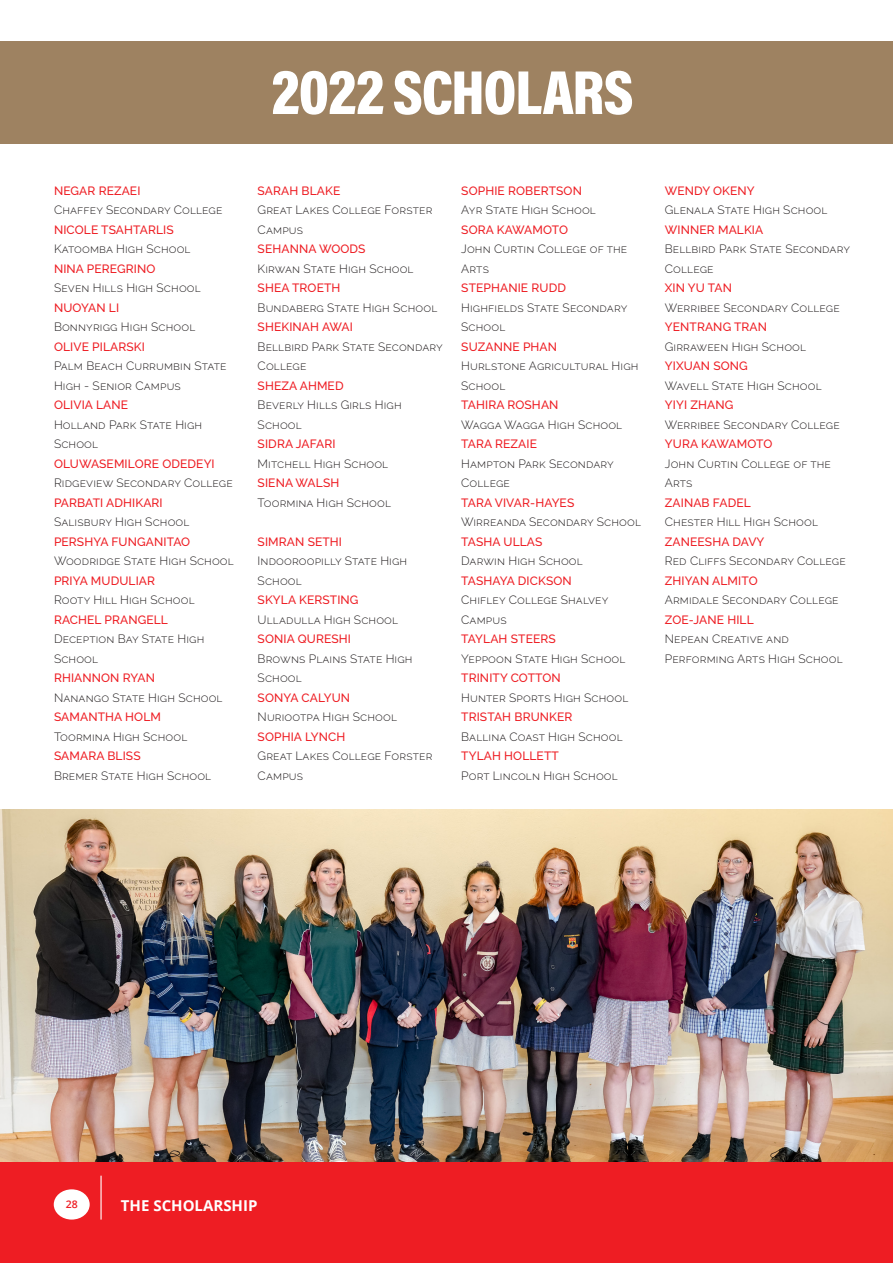
<style>
.page{position:relative;width:893px;height:1263px;background:#fff}
.page>*{position:absolute;margin:0;border:0;box-sizing:border-box;transform-origin:0 0}
.t1{font:900 63px "Acumin Pro Cond";letter-spacing:-.02em;color:#fff}
.t2{font:700 15px "Open Sans";color:#fff}
.t3{font:300 12px/19.5px "Raleway";letter-spacing:.01em;color:#231f20}
.t4{font:500 12px "Raleway";letter-spacing:.01em;color:#ee1d23}
.t5{font:600 10.5px "Open Sans";color:#ee1d23}
.s1{font-weight:500;color:#ee1d23}
</style>
<div class="page">
<div style="left:0;top:42px;width:893px;height:102px;background:#9e8261"></div>
<div style="left:0;top:1161px;width:893px;height:102px;background:#ee1d23"></div>
<hr style="left:100px;top:1176px;width:2px;height:43px;background:#fff">
<div style="left:54px;top:1189px;width:36px;height:30px;background:#fff;border-radius:50%"></div>
<img style="left:0;top:810px;width:893px;height:351px">
<p class="t1" style="left:271px;top:51px;width:364px">2022 SCHOLARS</p>
<p class="t3" style="left:54px;top:181px;width:170px"><span class="s1">NEGAR REZAEI<br></span>Chaffey Secondary College</p>
<p class="t3" style="left:54px;top:220px;width:138px"><span class="s1">NICOLE TSAHTARLIS<br></span>Katoomba High School</p>
<p class="t3" style="left:54px;top:259px;width:148px"><span class="s1">NINA PEREGRINO<br></span>Seven Hills High School</p>
<p class="t3" style="left:54px;top:298px;width:143px"><span class="s1">NUOYAN LI<br></span>Bonnyrigg High School</p>
<p class="t4" style="left:54px;top:339px;width:92px">OLIVE PILARSKI</p>
<p class="t3" style="left:54px;top:356px;width:174px">Palm Beach Currumbin State<br>High - Senior Campus</p>
<p class="t3" style="left:54px;top:395px;width:150px"><span class="s1">OLIVIA LANE<br></span>Holland Park State High<br>School</p>
<p class="t3" style="left:54px;top:454px;width:180px"><span class="s1">OLUWASEMILORE ODEDEYI<br></span>Ridgeview Secondary College</p>
<p class="t3" style="left:54px;top:493px;width:137px"><span class="s1">PARBATI ADHIKARI<br></span>Salisbury High School</p>
<p class="t3" style="left:54px;top:532px;width:181px"><span class="s1">PERSHYA FUNGANITAO<br></span>Woodridge State High School</p>
<p class="t3" style="left:54px;top:571px;width:142px"><span class="s1">PRIYA MUDULIAR<br></span>Rooty Hill High School</p>
<p class="t3" style="left:54px;top:610px;width:152px"><span class="s1">RACHEL PRANGELL<br></span>Deception Bay State High<br>School</p>
<p class="t3" style="left:54px;top:668px;width:170px"><span class="s1">RHIANNON RYAN<br></span>Nanango State High School</p>
<p class="t3" style="left:54px;top:707px;width:135px"><span class="s1">SAMANTHA HOLM<br></span>Toormina High School</p>
<p class="t3" style="left:54px;top:746px;width:159px"><span class="s1">SAMARA BLISS<br></span>Bremer State High School</p>
<p class="t3" style="left:258px;top:181px;width:176px"><span class="s1">SARAH BLAKE<br></span>Great Lakes College Forster<br>Campus</p>
<p class="t3" style="left:258px;top:239px;width:157px"><span class="s1">SEHANNA WOODS<br></span>Kirwan State High School</p>
<p class="t3" style="left:258px;top:278px;width:181px"><span class="s1">SHEA TROETH<br></span>Bundaberg State High School</p>
<p class="t3" style="left:258px;top:317px;width:187px"><span class="s1">SHEKINAH AWAI<br></span>Bellbird Park State Secondary<br>College</p>
<p class="t3" style="left:258px;top:376px;width:146px"><span class="s1">SHEZA AHMED<br></span>Beverly Hills Girls High<br>School</p>
<p class="t3" style="left:258px;top:434px;width:132px"><span class="s1">SIDRA JAFARI<br></span>Mitchell High School</p>
<p class="t3" style="left:258px;top:473px;width:135px"><span class="s1">SIENA WALSH<br></span>Toormina High School</p>
<p class="t3" style="left:258px;top:532px;width:151px"><span class="s1">SIMRAN SETHI<br></span>Indooroopilly State High<br>School</p>
<p class="t3" style="left:258px;top:590px;width:142px"><span class="s1">SKYLA KERSTING<br></span>Ulladulla High School</p>
<p class="t3" style="left:258px;top:629px;width:156px"><span class="s1">SONIA QURESHI<br></span>Browns Plains State High<br>School</p>
<p class="t3" style="left:258px;top:688px;width:141px"><span class="s1">SONYA CALYUN<br></span>Nuriootpa High School</p>
<p class="t4" style="left:258px;top:729px;width:89px">SOPHIA LYNCH</p>
<p class="t3" style="left:258px;top:746px;width:176px">Great Lakes College Forster<br>Campus</p>
<p class="t4" style="left:461px;top:183px;width:122px">SOPHIE ROBERTSON</p>
<p class="t3" style="left:461px;top:200px;width:136px">Ayr State High School</p>
<p class="t3" style="left:461px;top:220px;width:168px"><span class="s1">SORA KAWAMOTO<br></span>John Curtin College of the<br>Arts</p>
<p class="t3" style="left:461px;top:278px;width:168px"><span class="s1">STEPHANIE RUDD<br></span>Highfields State Secondary<br>School</p>
<p class="t3" style="left:461px;top:337px;width:179px"><span class="s1">SUZANNE PHAN<br></span>Hurlstone Agricultural High<br>School</p>
<p class="t3" style="left:461px;top:395px;width:162px"><span class="s1">TAHIRA ROSHAN<br></span>Wagga Wagga High School</p>
<p class="t3" style="left:461px;top:434px;width:154px"><span class="s1">TARA REZAIE<br></span>Hampton Park Secondary<br>College</p>
<p class="t3" style="left:461px;top:493px;width:181px"><span class="s1">TARA VIVAR-HAYES<br></span>Wirreanda Secondary School</p>
<p class="t3" style="left:461px;top:532px;width:123px"><span class="s1">TASHA ULLAS<br></span>Darwin High School</p>
<p class="t3" style="left:461px;top:571px;width:149px"><span class="s1">TASHAYA DICKSON<br></span>Chifley College Shalvey<br>Campus</p>
<p class="t3" style="left:461px;top:629px;width:166px"><span class="s1">TAYLAH STEERS<br></span>Yeppoon State High School</p>
<p class="t3" style="left:461px;top:668px;width:169px"><span class="s1">TRINITY COTTON<br></span>Hunter Sports High School</p>
<p class="t3" style="left:461px;top:707px;width:163px"><span class="s1">TRISTAH BRUNKER<br></span>Ballina Coast High School</p>
<p class="t3" style="left:461px;top:746px;width:158px"><span class="s1">TYLAH HOLLETT<br></span>Port Lincoln High School</p>
<p class="t4" style="left:665px;top:183px;width:91px">WENDY OKENY</p>
<p class="t3" style="left:665px;top:200px;width:164px">Glenala State High School</p>
<p class="t4" style="left:665px;top:222px;width:100px">WINNER MALKIA</p>
<p class="t3" style="left:665px;top:239px;width:187px">Bellbird Park State Secondary<br>College</p>
<p class="t4" style="left:665px;top:281px;width:69px">XIN YU TAN</p>
<p class="t3" style="left:665px;top:298px;width:176px">Werribee Secondary College</p>
<p class="t3" style="left:665px;top:317px;width:143px"><span class="s1">YENTRANG TRAN<br></span>Girraween High School</p>
<p class="t3" style="left:665px;top:356px;width:158px"><span class="s1">YIXUAN SONG<br></span>Wavell State High School</p>
<p class="t4" style="left:665px;top:398px;width:70px">YIYI ZHANG</p>
<p class="t3" style="left:665px;top:415px;width:176px">Werribee Secondary College</p>
<p class="t4" style="left:665px;top:437px;width:109px">YURA KAWAMOTO</p>
<p class="t3" style="left:665px;top:454px;width:168px">John Curtin College of the<br>Arts</p>
<p class="t4" style="left:665px;top:495px;width:87px">ZAINAB FADEL</p>
<p class="t3" style="left:665px;top:512px;width:155px">Chester Hill High School</p>
<p class="t3" style="left:665px;top:532px;width:182px"><span class="s1">ZANEESHA DAVY<br></span>Red Cliffs Secondary College</p>
<p class="t4" style="left:665px;top:573px;width:94px">ZHIYAN ALMITO</p>
<p class="t3" style="left:665px;top:590px;width:175px">Armidale Secondary College</p>
<p class="t4" style="left:665px;top:612px;width:90px">ZOE-JANE HILL</p>
<p class="t3" style="left:665px;top:629px;width:179px">Nepean Creative and<br>Performing Arts High School</p>
<p class="t5" style="left:66px;top:1197px;width:13px">28</p>
<p class="t2" style="left:121px;top:1195px;width:138px">THE SCHOLARSHIP</p>
</div>
